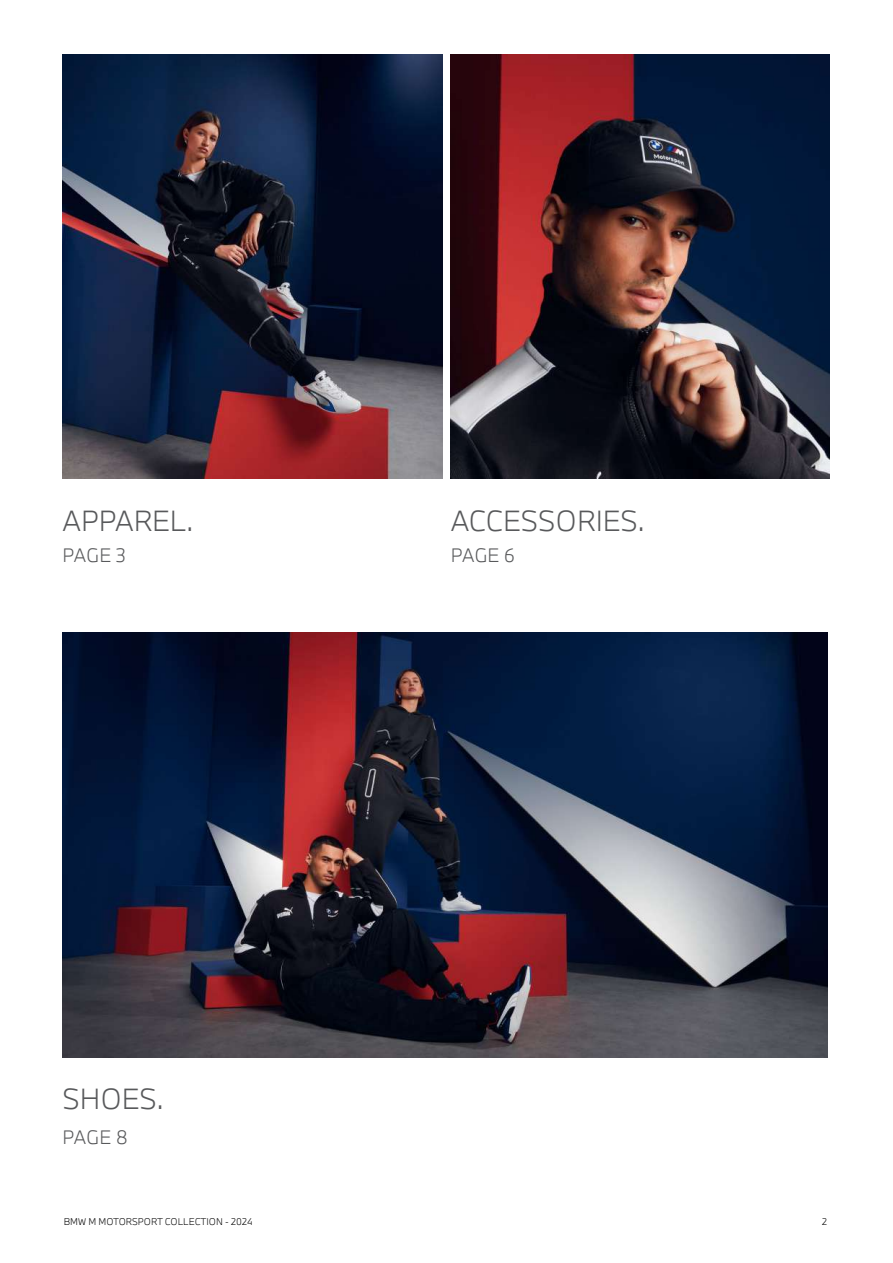
<style>
.page{position:relative;width:893px;height:1263px;background:#fff}
.page>*{position:absolute;margin:0;border:0;box-sizing:border-box;transform-origin:0 0}
.t1{font:300 27px "BMW Type Next Latin";color:#58595b}
.t2{font:300 18px "BMW Type Next Latin";letter-spacing:-.005em;color:#58595b}
.t3{font:300 9px "BMW Type Next Latin";color:#000}
</style>
<div class="page">
<img style="left:63px;top:54px;width:379px;height:424px">
<img style="left:451px;top:54px;width:378px;height:424px">
<img style="left:63px;top:633px;width:764px;height:424px">
<h1 class="t1" style="left:63px;top:502px;width:132px">APPAREL.</h1>
<h1 class="t1" style="left:451px;top:502px;width:195px">ACCESSORIES.</h1>
<h2 class="t2" style="left:63px;top:543px;width:65px">PAGE 3</h2>
<h2 class="t2" style="left:451px;top:543px;width:66px">PAGE 6</h2>
<h1 class="t1" style="left:63px;top:1081px;width:103px">SHOES.</h1>
<h2 class="t2" style="left:63px;top:1125px;width:67px">PAGE 8</h2>
<p class="t3" style="left:64px;top:1216px;width:190px">BMW M MOTORSPORT COLLECTION - 2024</p>
<p class="t3" style="left:822px;top:1216px;width:6px">2</p>
</div>
